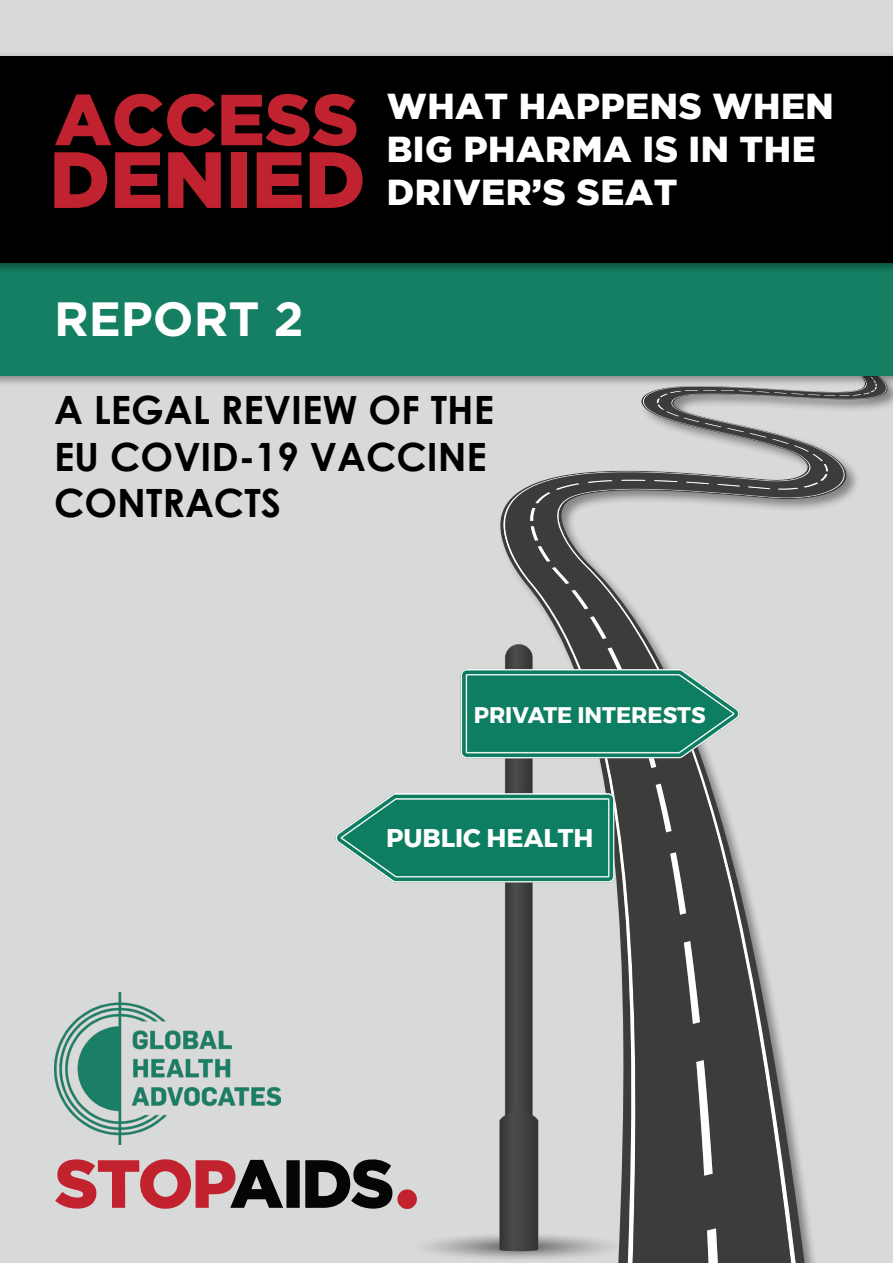
<style>
.page{position:relative;width:893px;height:1263px;background:#d8dad9}
.page>*{position:absolute;margin:0;border:0;box-sizing:border-box;transform-origin:0 0}
.t1{font:700 48px "Gotham";color:#fff}
.t2{font:700 39px/46.8px "Century Gothic";color:#000}
.t3{font:900 36px "Gotham";letter-spacing:.015em;color:#fff}
.t4{font:700 25.5px "Gontserrat";color:#fff}
.t5{font:700 22.5px "Gontserrat";color:#fff}
.s1{font-size:72px;color:#c1222f}
.s2{font-size:79.5px;color:#c1222f}
</style>
<div class="page">
<svg style="left:505px;top:387px;width:381px;height:876px"></svg>
<svg style="left:621px;top:480px;width:24px;height:1px"></svg>
<svg style="left:588px;top:480px;width:24px;height:3px"></svg>
<svg style="left:530px;top:483px;width:49px;height:101px;background:#5b5b5a"></svg>
<svg style="left:654px;top:387px;width:223px;height:103px"></svg>
<div style="left:0;top:244px;width:893px;height:143px;background:#000;opacity:.4"></div>
<div style="left:0;top:249px;width:893px;height:127px;background:#147f62"></div>
<img style="left:54px;top:993px;width:227px;height:151px">
<svg style="left:55px;top:1159px;width:260px;height:50px"></svg>
<img style="left:315px;top:587px;width:440px;height:676px">
<div style="left:0;top:51px;width:893px;height:223px;background:#000;opacity:.4"></div>
<div style="left:0;top:56px;width:893px;height:207px;background:#000"></div>
<p class="t3" style="left:55px;top:85px;width:781px"><span class="s1">ACCESS</span> WHAT HAPPENS WHEN</p>
<p class="t3" style="left:387px;top:129px;width:431px">BIG PHARMA IS IN THE</p>
<p class="t3" style="left:49px;top:172px;width:630px"><span class="s2">DENIED</span> DRIVER’S SEAT</p>
<h1 class="t1" style="left:54px;top:287px;width:251px">REPORT 2</h1>
<p class="t2" style="left:54px;top:384px;width:441px">A LEGAL REVIEW OF THE<br>EU COVID-19 VACCINE<br>CONTRACTS</p>
<p class="t5" style="left:474px;top:697px;width:233px">PRIVATE INTERESTS</p>
<p class="t4" style="left:386px;top:817px;width:209px">PUBLIC HEALTH</p>
</div>
